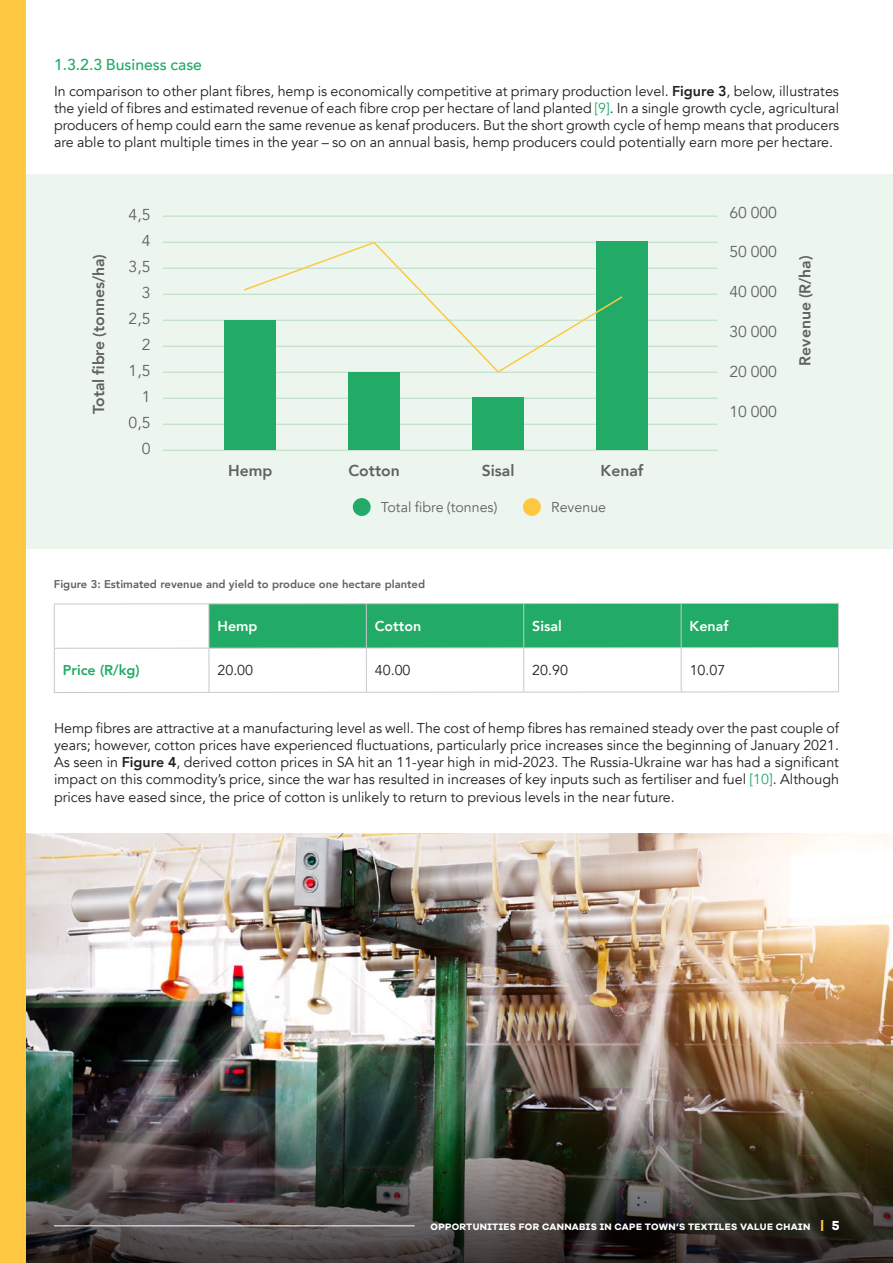
<style>
.page{position:relative;width:893px;height:1263px;background:#fff}
.page>*{position:absolute;margin:0;border:0;box-sizing:border-box;transform-origin:0 0}
.Paragraph_Style_1{font:800 15.75px "Avenir";color:#616160}
.Paragraph_Style_1-2{font:15.75px "Avenir";color:#616160}
.Paragraph_Style_1-3{font:500 15.75px "Avenir";color:#21ab66}
.Paragraph_Style_1-4{font:14.25px/17.2px "Avenir";color:#231f20;text-align:justify}
.Paragraph_Style_1-5{font:14.25px "Avenir";color:#616160}
.t1{font:800 14.25px "Avenir";color:#fff}
.t2{font:800 14.25px "Avenir";color:#21ab66}
.t3{font:800 11.25px "Avenir";color:#616160}
.t4{font:700 9.6px "Galano Grotesque Alt";letter-spacing:.035em;color:#fff}
.s1{font-weight:800}
.s2{color:#21ab66}
.s3{font-family:"Galano Grotesque Bold";font-weight:400;font-size:13.5px;color:#fec842}
.s4{font-size:13.5px}
</style>
<div class="page">
<svg style="left:55px;top:604px;width:666px;height:88px"></svg>
<div style="left:210px;top:604px;width:628px;height:44px;background:#21ab66"></div>
<hr style="left:366px;top:648px;width:1px;height:44px;background:#c7c8ca">
<hr style="left:523px;top:648px;width:1px;height:44px;background:#c7c8ca">
<hr style="left:681px;top:648px;width:1px;height:44px;background:#c7c8ca">
<hr style="left:838px;top:648px;width:1px;height:43px;background:#c7c8ca">
<hr style="left:54px;top:649px;width:1px;height:43px;background:#c7c8ca">
<hr style="left:209px;top:648px;width:1px;height:44px;background:#c7c8ca">
<hr style="left:209px;top:692px;width:157px;height:1px;background:#c7c8ca">
<hr style="left:366px;top:692px;width:158px;height:1px;background:#c7c8ca">
<hr style="left:524px;top:692px;width:157px;height:1px;background:#c7c8ca">
<hr style="left:681px;top:691px;width:158px;height:1px;background:#c7c8ca">
<hr style="left:54px;top:603px;width:155px;height:1px;background:#c7c8ca">
<hr style="left:54px;top:604px;width:1px;height:44px;background:#c7c8ca">
<hr style="left:54px;top:648px;width:155px;height:1px;background:#c7c8ca">
<hr style="left:209px;top:603px;width:157px;height:1px;background:#c7c8ca">
<hr style="left:209px;top:604px;width:1px;height:44px;background:#c7c8ca">
<hr style="left:366px;top:603px;width:158px;height:1px;background:#c7c8ca">
<hr style="left:366px;top:604px;width:1px;height:44px;background:#c7c8ca">
<hr style="left:524px;top:603px;width:157px;height:1px;background:#c7c8ca">
<hr style="left:523px;top:604px;width:1px;height:43px;background:#c7c8ca">
<hr style="left:681px;top:603px;width:158px;height:1px;background:#c7c8ca">
<hr style="left:681px;top:604px;width:1px;height:43px;background:#c7c8ca">
<hr style="left:838px;top:604px;width:1px;height:43px;background:#c7c8ca">
<hr style="left:209px;top:648px;width:157px;height:1px;background:#c7c8ca">
<hr style="left:366px;top:647px;width:158px;height:1px;background:#c7c8ca">
<hr style="left:524px;top:647px;width:157px;height:1px;background:#c7c8ca">
<hr style="left:681px;top:647px;width:158px;height:1px;background:#c7c8ca">
<hr style="left:54px;top:692px;width:155px;height:1px;background:#c7c8ca">
<div style="left:0;top:175px;width:893px;height:374px;background:#ecf6ef"></div>
<hr style="left:163px;top:424px;width:555px;height:1px;background:#b8dbc2">
<hr style="left:163px;top:398px;width:555px;height:1px;background:#b8dbc2">
<hr style="left:163px;top:372px;width:555px;height:1px;background:#b8dbc2">
<hr style="left:163px;top:346px;width:555px;height:1px;background:#b8dbc2">
<hr style="left:163px;top:320px;width:555px;height:1px;background:#b8dbc2">
<hr style="left:163px;top:294px;width:555px;height:1px;background:#b8dbc2">
<hr style="left:163px;top:268px;width:555px;height:1px;background:#b8dbc2">
<hr style="left:163px;top:450px;width:555px;height:1px;background:#b8dbc2">
<hr style="left:163px;top:242px;width:555px;height:1px;background:#b8dbc2">
<hr style="left:163px;top:216px;width:555px;height:1px;background:#b8dbc2">
<div style="left:353px;top:498px;width:18px;height:18px;background:#21ab66;border-radius:50%"></div>
<div style="left:523px;top:498px;width:18px;height:18px;background:#fec842;border-radius:50%"></div>
<div style="left:224px;top:320px;width:52px;height:130px;background:#21ab66"></div>
<div style="left:596px;top:241px;width:52px;height:209px;background:#21ab66"></div>
<div style="left:348px;top:372px;width:52px;height:78px;background:#21ab66"></div>
<div style="left:472px;top:398px;width:52px;height:52px;background:#21ab66"></div>
<svg style="left:242px;top:241px;width:381px;height:132px"></svg>
<img style="left:26px;top:833px;width:867px;height:180px">
<img style="left:26px;top:1013px;width:867px;height:250px">
<div style="left:0;top:0;width:26px;height:1263px;background:#fec842"></div>
<hr style="left:54px;top:1225px;width:361px;height:1px;background:#fff">
<p class="Paragraph_Style_1-3" style="left:54px;top:51px;width:150px">1.3.2.3 Business case</p>
<p class="Paragraph_Style_1-4" style="left:54px;top:82px;width:787px">In comparison to other plant fibres, hemp is economically competitive at primary production level. <span class="s1">Figure 3</span>, below, illustrates the yield of fibres and estimated revenue of each fibre crop per hectare of land planted <span class="s2">[9]</span>. In a single growth cycle, agricultural producers of hemp could earn the same revenue as kenaf producers. But the short growth cycle of hemp means that producers are able to plant multiple times in the year – so on an annual basis, hemp producers could potentially earn more per hectare.</p>
<p class="Paragraph_Style_1-2" style="left:129px;top:205px;width:23px">4,5</p>
<p class="Paragraph_Style_1-2" style="left:729px;top:203px;width:49px">60 000</p>
<p class="Paragraph_Style_1-2" style="left:142px;top:231px;width:10px">4</p>
<p class="Paragraph_Style_1-2" style="left:729px;top:242px;width:49px">50 000</p>
<p class="Paragraph_Style_1" style="left:86px;top:414px;width:162px;rotate:-90deg">Total fibre (tonnes/ha)</p>
<p class="Paragraph_Style_1" style="left:793px;top:366px;width:112px;rotate:-90deg">Revenue (R/ha)</p>
<p class="Paragraph_Style_1-2" style="left:129px;top:413px;width:23px">0,5</p>
<p class="Paragraph_Style_1-2" style="left:129px;top:257px;width:23px">3,5</p>
<p class="Paragraph_Style_1-2" style="left:729px;top:282px;width:49px">40 000</p>
<p class="Paragraph_Style_1-2" style="left:142px;top:283px;width:10px">3</p>
<p class="Paragraph_Style_1-2" style="left:129px;top:309px;width:23px">2,5</p>
<p class="Paragraph_Style_1-2" style="left:729px;top:322px;width:49px">30 000</p>
<p class="Paragraph_Style_1-2" style="left:729px;top:362px;width:49px">20 000</p>
<p class="Paragraph_Style_1-2" style="left:729px;top:402px;width:49px">10 000</p>
<p class="Paragraph_Style_1-2" style="left:142px;top:335px;width:10px">2</p>
<p class="Paragraph_Style_1-2" style="left:129px;top:361px;width:23px">1,5</p>
<p class="Paragraph_Style_1-2" style="left:142px;top:387px;width:10px">1</p>
<p class="Paragraph_Style_1-2" style="left:142px;top:439px;width:10px">0</p>
<p class="Paragraph_Style_1" style="left:228px;top:458px;width:46px">Hemp</p>
<p class="Paragraph_Style_1" style="left:348px;top:458px;width:53px">Cotton</p>
<p class="Paragraph_Style_1" style="left:482px;top:458px;width:34px">Sisal</p>
<p class="Paragraph_Style_1" style="left:601px;top:458px;width:44px">Kenaf</p>
<p class="Paragraph_Style_1-5" style="left:381px;top:499px;width:118px">Total fibre (tonnes)</p>
<p class="Paragraph_Style_1-5" style="left:551px;top:499px;width:56px">Revenue</p>
<p class="t3" style="left:54px;top:575px;width:373px">Figure 3: Estimated revenue and yield to produce one hectare planted</p>
<p class="t1" style="left:217px;top:615px;width:42px">Hemp</p>
<p class="t1" style="left:375px;top:615px;width:48px">Cotton</p>
<p class="t1" style="left:532px;top:615px;width:31px">Sisal</p>
<p class="t1" style="left:690px;top:615px;width:40px">Kenaf</p>
<p class="t2" style="left:63px;top:659px;width:78px">Price (R/kg)</p>
<p class="Paragraph_Style_1-4" style="left:217px;top:662px;width:37px">20.00</p>
<p class="Paragraph_Style_1-4" style="left:375px;top:662px;width:37px">40.00</p>
<p class="Paragraph_Style_1-4" style="left:532px;top:662px;width:37px">20.90</p>
<p class="Paragraph_Style_1-4" style="left:690px;top:661px;width:37px">10.07</p>
<p class="Paragraph_Style_1-4" style="left:54px;top:719px;width:786px">Hemp fibres are attractive at a manufacturing level as well. The cost of hemp fibres has remained steady over the past couple of years; however, cotton prices have experienced fluctuations, particularly price increases since the beginning of January 2021.<br>As seen in <span class="s1">Figure 4</span>, derived cotton prices in SA hit an 11-year high in mid-2023. The Russia-Ukraine war has had a significant impact on this commodity’s price, since the war has resulted in increases of key inputs such as fertiliser and fuel <span class="s2">[10]</span>. Although prices have eased since, the price of cotton is unlikely to return to previous levels in the near future.</p>
<p class="t4" style="left:430px;top:1221px;width:411px">OPPORTUNITIES FOR CANNABIS IN CAPE TOWN’S TEXTILES VALUE CHAIN <span class="s3">|</span> <span class="s4">5</span></p>
</div>
